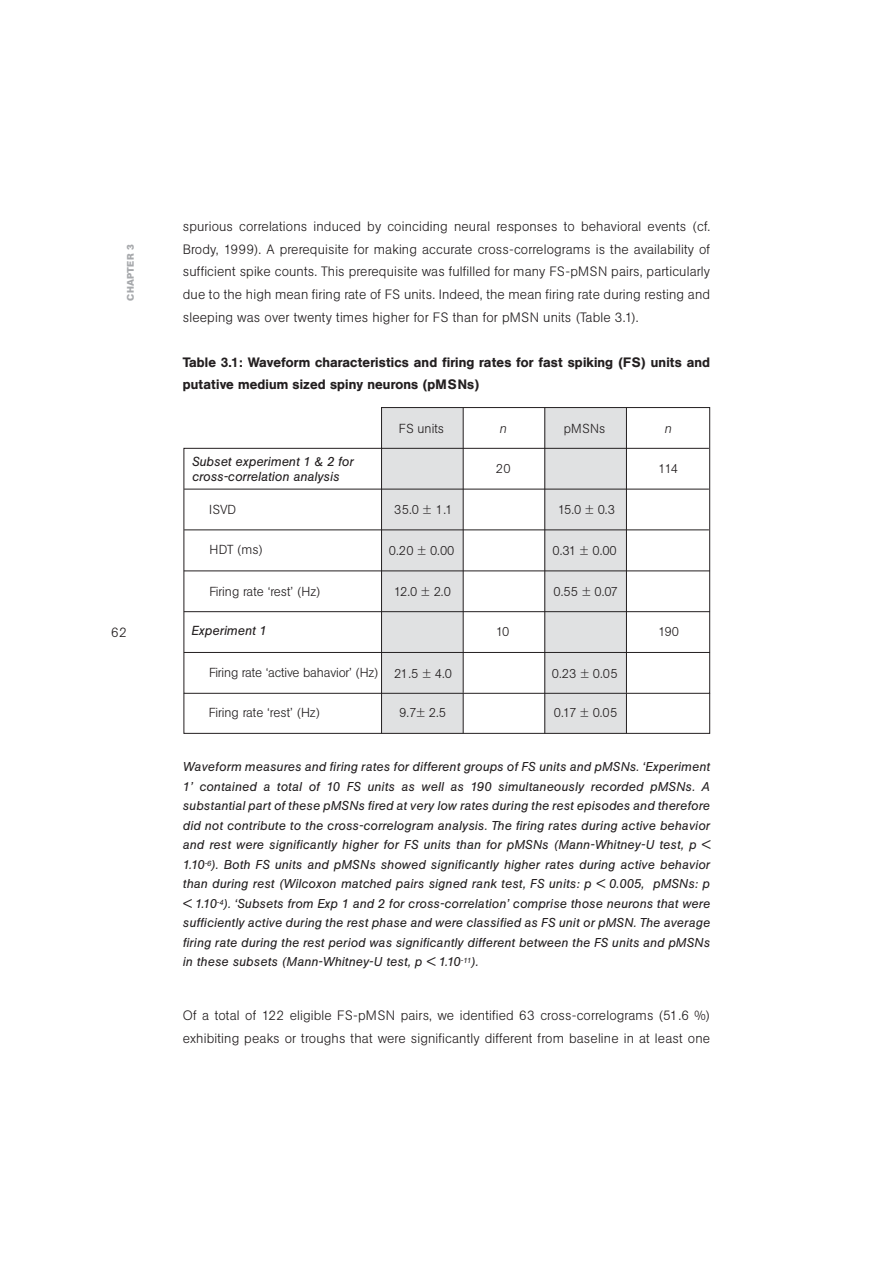
<style>
.page{position:relative;width:893px;height:1263px;background:#fff}
.page>*{position:absolute;margin:0;border:0;box-sizing:border-box;transform-origin:0 0}
.t1{font:300 13.5px/22.5px "AG Buch BQ";letter-spacing:.01em;color:#231f20;text-align:justify}
.t2{font:500 13.5px/22.5px "AG Buch BQ";letter-spacing:.01em;color:#231f20}
.t3{font:300 12.9px "AG Buch BQ";color:#231f20}
.t4{font:italic 12.9px/15.6px "AG Buch BQ";color:#231f20}
.t5{font:italic 300 12.9px "AG Buch BQ";color:#231f20}
.t6{font:italic 12.75px/19.5px "AG Buch BQ";letter-spacing:.01em;color:#231f20;text-align:justify}
.t7{font:700 9.45px "AG Buch BQ";letter-spacing:.015em;color:#a7a9ac}
.s1{font-size:9.75px}
</style>
<div class="page">
<div style="left:381px;top:408px;width:82px;height:325px;background:#e0e1e2"></div>
<div style="left:544px;top:408px;width:82px;height:325px;background:#e0e1e2"></div>
<svg style="left:183px;top:407px;width:527px;height:287px"></svg>
<hr style="left:184px;top:489px;width:525px;height:1px;background:#231f20">
<hr style="left:184px;top:530px;width:525px;height:1px;background:#231f20">
<hr style="left:184px;top:571px;width:526px;height:1px;background:#231f20">
<hr style="left:184px;top:611px;width:526px;height:1px;background:#231f20">
<hr style="left:184px;top:652px;width:526px;height:1px;background:#231f20">
<hr style="left:626px;top:408px;width:1px;height:285px;background:#231f20">
<hr style="left:544px;top:408px;width:1px;height:285px;background:#231f20">
<hr style="left:463px;top:408px;width:1px;height:285px;background:#231f20">
<div style="left:184px;top:693px;width:526px;height:41px;border:1px solid #231f20"></div>
<hr style="left:626px;top:693px;width:1px;height:40px;background:#231f20">
<hr style="left:544px;top:693px;width:1px;height:40px;background:#231f20">
<hr style="left:463px;top:693px;width:1px;height:40px;background:#231f20">
<hr style="left:381px;top:693px;width:1px;height:40px;background:#231f20">
<p class="t7" style="left:127px;top:301px;width:59px;rotate:-90deg">CHAPTER <span class="s1">3</span></p>
<p class="t1" style="left:111px;top:622px;width:17px">62</p>
<p class="t1" style="left:183px;top:217px;width:529px">spurious correlations induced by coinciding neural responses to behavioral events (cf.<br>Brody, 1999). A prerequisite for making accurate cross-correlograms is the availability of sufficient spike counts. This prerequisite was fulfilled for many FS-pMSN pairs, particularly due to the high mean firing rate of FS units. Indeed, the mean firing rate during resting and sleeping was over twenty times higher for FS than for pMSN units (Table 3.1).</p>
<p class="t2" style="left:183px;top:352px;width:529px">Table 3.1: Waveform characteristics and firing rates for fast spiking (FS) units and putative medium sized spiny neurons (pMSNs)</p>
<p class="t4" style="left:192px;top:454px;width:163px">Subset experiment 1 &amp; 2 for cross-correlation analysis</p>
<p class="t3" style="left:209px;top:502px;width:28px">ISVD</p>
<p class="t3" style="left:209px;top:542px;width:55px">HDT (ms)</p>
<p class="t3" style="left:209px;top:584px;width:113px">Firing rate ‘rest’ (Hz)</p>
<p class="t4" style="left:192px;top:623px;width:77px">Experiment 1</p>
<p class="t3" style="left:209px;top:665px;width:171px">Firing rate ‘active bahavior’ (Hz)</p>
<p class="t3" style="left:209px;top:705px;width:113px">Firing rate ‘rest’ (Hz)</p>
<p class="t3" style="left:399px;top:421px;width:47px">FS units</p>
<p class="t5" style="left:499px;top:421px;width:9px">n</p>
<p class="t3" style="left:564px;top:421px;width:43px">pMSNs</p>
<p class="t5" style="left:664px;top:422px;width:9px">n</p>
<p class="t3" style="left:496px;top:461px;width:16px">20</p>
<p class="t3" style="left:658px;top:461px;width:21px">114</p>
<p class="t3" style="left:394px;top:502px;width:60px">35.0 ± 1.1</p>
<p class="t3" style="left:558px;top:502px;width:59px">15.0 ± 0.3</p>
<p class="t3" style="left:389px;top:543px;width:67px">0.20 ± 0.00</p>
<p class="t3" style="left:552px;top:543px;width:66px">0.31 ± 0.00</p>
<p class="t3" style="left:394px;top:584px;width:59px">12.0 ± 2.0</p>
<p class="t3" style="left:553px;top:584px;width:66px">0.55 ± 0.07</p>
<p class="t3" style="left:496px;top:624px;width:15px">10</p>
<p class="t3" style="left:658px;top:624px;width:22px">190</p>
<p class="t3" style="left:394px;top:666px;width:59px">21.5 ± 4.0</p>
<p class="t3" style="left:552px;top:666px;width:67px">0.23 ± 0.05</p>
<p class="t3" style="left:399px;top:705px;width:48px">9.7± 2.5</p>
<p class="t3" style="left:554px;top:705px;width:65px">0.17 ± 0.05</p>
<p class="t6" style="left:183px;top:758px;width:529px">Waveform measures and firing rates for different groups of FS units and pMSNs. ‘Experiment 1’ contained a total of 10 FS units as well as 190 simultaneously recorded pMSNs. A substantial part of these pMSNs fired at very low rates during the rest episodes and therefore did not contribute to the cross-correlogram analysis. The firing rates during active behavior and rest were significantly higher for FS units than for pMSNs (Mann-Whitney-U test, p &lt; 1.10<sup>-6</sup>). Both FS units and pMSNs showed significantly higher rates during active behavior than during rest (Wilcoxon matched pairs signed rank test, FS units: p &lt; 0.005, pMSNs: p &lt; 1.10<sup>-4</sup>). ‘Subsets from Exp 1 and 2 for cross-correlation’ comprise those neurons that were sufficiently active during the rest phase and were classified as FS unit or pMSN. The average firing rate during the rest period was significantly different between the FS units and pMSNs in these subsets (Mann-Whitney-U test, p &lt; 1.10<sup>-11</sup>).</p>
<p class="t1" style="left:183px;top:1005px;width:529px">Of a total of 122 eligible FS-pMSN pairs, we identified 63 cross-correlograms (51.6 %) exhibiting peaks or troughs that were significantly different from baseline in at least one</p>
</div>
